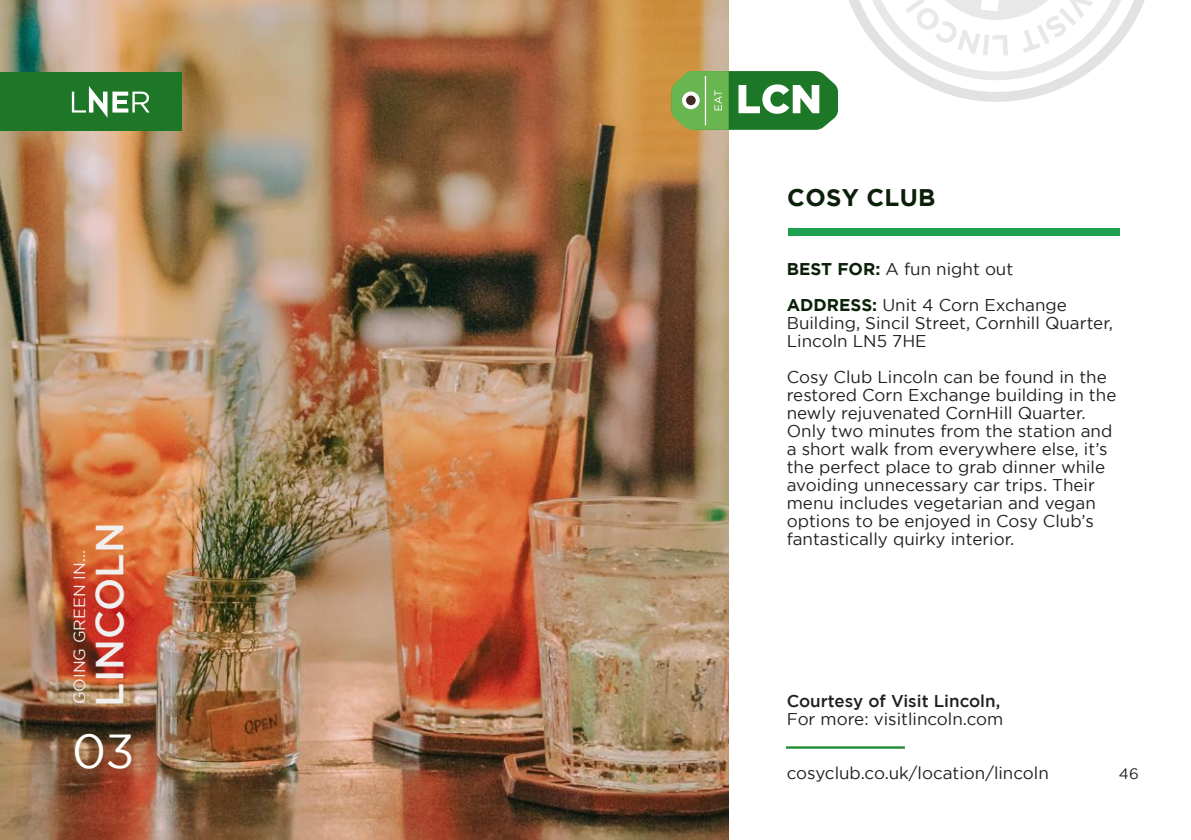
<style>
.page{position:relative;width:1191px;height:840px;background:#fff}
.page>*{position:absolute;margin:0;border:0;box-sizing:border-box;transform-origin:0 0}
.t1{font:47.6px "Gotham";color:#fff}
.t2{font:500 39px "Gotham";color:#f0f0f0}
.t3{font:700 24px "Gotham";letter-spacing:.015em;color:#0b2009}
.t4{font:17px/18px "Gotham";color:#241f1f}
.t5{font:500 17px "Gotham";color:#241f1f}
.t6{font:16.2px "Gotham";color:#faedf0}
.t7{font:15px "Gotham";color:#241f1f}
.s1{font-weight:700;color:#0b2009}
</style>
<div class="page">
<img style="left:0;top:0;width:729px;height:839px">
<div style="left:0;top:72px;width:181px;height:58px;background:#1d7726"></div>
<svg style="left:72px;top:86px;width:78px;height:32px"></svg>
<div style="left:788px;top:228px;width:331px;height:7px;background:#1da04f"></div>
<hr style="left:786px;top:746px;width:119px;height:2px;background:#1d8c33">
<svg style="left:671px;top:0;width:474px;height:130px"></svg>
<p class="t6" style="left:70px;top:704px;width:155px;rotate:-90deg">GOING GREEN IN...</p>
<h2 class="t2" style="left:88px;top:706px;width:185px;rotate:-90deg">LINCOLN</h2>
<h1 class="t1" style="left:72px;top:724px;width:64px">03</h1>
<h3 class="t3" style="left:787px;top:183px;width:150px">COSY CLUB</h3>
<p class="t4" style="left:786px;top:250px;width:282px;line-height:36px"><span class="s1">BEST FOR:</span> A fun night out<br><span class="s1">ADDRESS:</span> Unit 4 Corn Exchange</p>
<p class="t4" style="left:786px;top:313px;width:328px">Building, Sincil Street, Cornhill Quarter,<br>Lincoln LN5 7HE</p>
<p class="t4" style="left:786px;top:367px;width:331px">Cosy Club Lincoln can be found in the restored Corn Exchange building in the newly rejuvenated CornHill Quarter.<br>Only two minutes from the station and a short walk from everywhere else, it’s the perfect place to grab dinner while avoiding unnecessary car trips. Their menu includes vegetarian and vegan options to be enjoyed in Cosy Club’s fantastically quirky interior.</p>
<p class="t5" style="left:786px;top:691px;width:215px">Courtesy of Visit Lincoln,</p>
<p class="t4" style="left:786px;top:709px;width:218px">For more: visitlincoln.com</p>
<p class="t4" style="left:786px;top:763px;width:263px">cosyclub.co.uk/location/lincoln</p>
<p class="t7" style="left:1119px;top:764px;width:21px">46</p>
</div>
